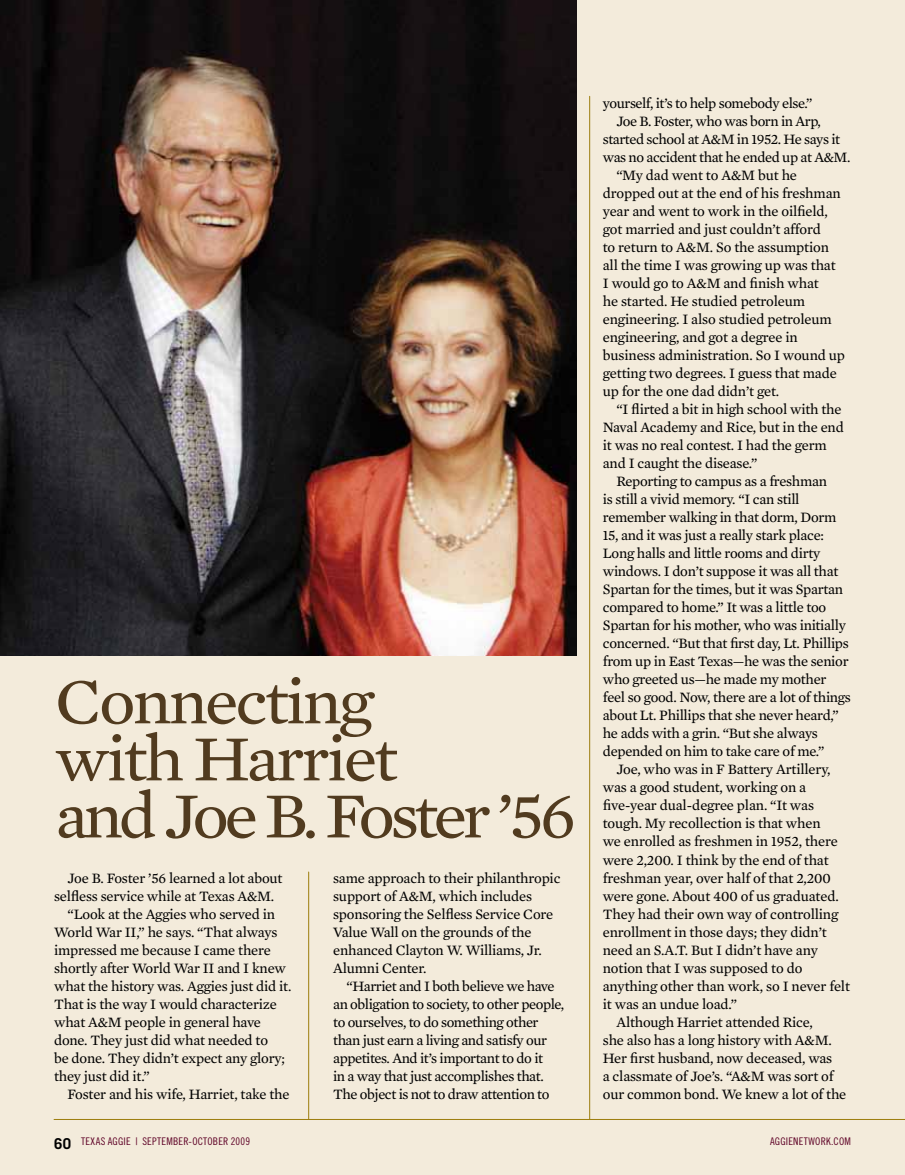
<style>
.page{position:relative;width:905px;height:1175px;background:#fff}
.page>*{position:absolute;margin:0;border:0;box-sizing:border-box;transform-origin:0 0}
.t1{font:65.4px/57px "Mercury Text G2";letter-spacing:-.04em;color:#513b1f;scale:1.05 1}
.t2{font:14.7px/18px "Mercury Text G2";letter-spacing:-.015em;color:#000}
.t3{font:10.5px "Trade Gothic Cond Eighteen";letter-spacing:.02em;color:#5d0025}
.s1{font-family:"Trade Gothic";font-weight:700;font-size:15px;color:#000}
</style>
<div class="page">
<div style="left:0;top:0;width:904px;height:1174px;background:#f3ebdb"></div>
<hr style="left:589px;top:96px;width:1px;height:1023px;background:#9c7d0d">
<hr style="left:308px;top:872px;width:1px;height:247px;background:#9c7d0d">
<hr style="left:54px;top:1119px;width:850px;height:1px;background:#9c7d0d">
<img style="left:0;top:0;width:576px;height:655px">
<h1 class="t1" style="left:55px;top:673px;width:497px">Connecting<br>with Harriet<br>and Joe B. Foster ’56</h1>
<p class="t2" style="left:68px;top:868px;width:216px">Joe B. Foster ’56 learned a lot about</p>
<p class="t2" style="left:54px;top:886px;width:222px">selfless service while at Texas A&amp;M.</p>
<p class="t2" style="left:68px;top:904px;width:209px">“Look at the Aggies who served in</p>
<p class="t2" style="left:54px;top:922px;width:225px">World War II,” he says. “That always</p>
<p class="t2" style="left:54px;top:940px;width:218px">impressed me because I came there</p>
<p class="t2" style="left:54px;top:958px;width:233px">shortly after World War II and I knew</p>
<p class="t2" style="left:54px;top:976px;width:239px">what the history was. Aggies just did it.</p>
<p class="t2" style="left:54px;top:994px;width:224px">That is the way I would characterize</p>
<p class="t2" style="left:54px;top:1012px;width:208px">what A&amp;M people in general have</p>
<p class="t2" style="left:54px;top:1030px;width:215px">done. They just did what needed to</p>
<p class="t2" style="left:54px;top:1048px;width:232px">be done. They didn’t expect any glory;</p>
<p class="t2" style="left:54px;top:1066px;width:97px">they just did it.”</p>
<p class="t2" style="left:68px;top:1084px;width:223px">Foster and his wife, Harriet, take the</p>
<p class="t2" style="left:333px;top:868px;width:229px">same approach to their philanthropic support of A&amp;M, which includes sponsoring the Selfless Service Core<br>Value Wall on the grounds of the enhanced Clayton W. Williams, Jr.<br>Alumni Center.</p>
<p class="t2" style="left:333px;top:976px;width:233px;text-indent:13px">“Harriet and I both believe we have an obligation to society, to other people, to ourselves, to do something other than just earn a living and satisfy our appetites. And it’s important to do it<br>in a way that just accomplishes that.<br>The object is not to draw attention to</p>
<p class="t2" style="left:603px;top:94px;width:211px">yourself, it’s to help somebody else.”</p>
<p class="t2" style="left:616px;top:112px;width:206px">Joe B. Foster, who was born in Arp,</p>
<p class="t2" style="left:603px;top:130px;width:239px">started school at A&amp;M in 1952. He says it</p>
<p class="t2" style="left:603px;top:148px;width:249px">was no accident that he ended up at A&amp;M.</p>
<p class="t2" style="left:616px;top:166px;width:182px">“My dad went to A&amp;M but he</p>
<p class="t2" style="left:603px;top:184px;width:239px">dropped out at the end of his freshman</p>
<p class="t2" style="left:603px;top:202px;width:227px">year and went to work in the oilfield,</p>
<p class="t2" style="left:603px;top:220px;width:220px">got married and just couldn’t afford</p>
<p class="t2" style="left:603px;top:238px;width:228px">to return to A&amp;M. So the assumption</p>
<p class="t2" style="left:603px;top:256px;width:234px">all the time I was growing up was that</p>
<p class="t2" style="left:603px;top:274px;width:217px">I would go to A&amp;M and finish what</p>
<p class="t2" style="left:603px;top:292px;width:204px">he started. He studied petroleum</p>
<p class="t2" style="left:603px;top:310px;width:230px">engineering. I also studied petroleum</p>
<p class="t2" style="left:603px;top:328px;width:196px">engineering, and got a degree in</p>
<p class="t2" style="left:603px;top:346px;width:244px">business administration. So I wound up</p>
<p class="t2" style="left:603px;top:364px;width:235px">getting two degrees. I guess that made</p>
<p class="t2" style="left:603px;top:382px;width:178px">up for the one dad didn’t get.</p>
<p class="t2" style="left:616px;top:400px;width:227px">“I flirted a bit in high school with the</p>
<p class="t2" style="left:603px;top:418px;width:242px">Naval Academy and Rice, but in the end</p>
<p class="t2" style="left:603px;top:436px;width:225px">it was no real contest. I had the germ</p>
<p class="t2" style="left:603px;top:454px;width:156px">and I caught the disease.”</p>
<p class="t2" style="left:616px;top:472px;width:212px">Reporting to campus as a freshman</p>
<p class="t2" style="left:603px;top:490px;width:198px">is still a vivid memory. “I can still</p>
<p class="t2" style="left:603px;top:508px;width:235px">remember walking in that dorm, Dorm</p>
<p class="t2" style="left:603px;top:526px;width:223px">15, and it was just a really stark place:</p>
<p class="t2" style="left:603px;top:544px;width:219px">Long halls and little rooms and dirty</p>
<p class="t2" style="left:603px;top:562px;width:237px">windows. I don’t suppose it was all that</p>
<p class="t2" style="left:603px;top:580px;width:242px">Spartan for the times, but it was Spartan</p>
<p class="t2" style="left:603px;top:598px;width:225px">compared to home.” It was a little too</p>
<p class="t2" style="left:603px;top:616px;width:244px">Spartan for his mother, who was initially</p>
<p class="t2" style="left:603px;top:634px;width:247px">concerned. “But that first day, Lt. Phillips</p>
<p class="t2" style="left:603px;top:652px;width:247px">from up in East Texas—he was the senior</p>
<p class="t2" style="left:603px;top:670px;width:225px">who greeted us—he made my mother</p>
<p class="t2" style="left:603px;top:688px;width:249px">feel so good. Now, there are a lot of things</p>
<p class="t2" style="left:603px;top:706px;width:237px">about Lt. Phillips that she never heard,”</p>
<p class="t2" style="left:603px;top:724px;width:217px">he adds with a grin. “But she always</p>
<p class="t2" style="left:603px;top:742px;width:223px">depended on him to take care of me.”</p>
<p class="t2" style="left:616px;top:760px;width:216px">Joe, who was in F Battery Artillery,</p>
<p class="t2" style="left:603px;top:778px;width:205px">was a good student, working on a</p>
<p class="t2" style="left:603px;top:796px;width:213px">five-year dual-degree plan. “It was</p>
<p class="t2" style="left:603px;top:814px;width:219px">tough. My recollection is that when</p>
<p class="t2" style="left:603px;top:832px;width:236px">we enrolled as freshmen in 1952, there</p>
<p class="t2" style="left:603px;top:850px;width:227px">were 2,200. I think by the end of that</p>
<p class="t2" style="left:603px;top:868px;width:229px">freshman year, over half of that 2,200</p>
<p class="t2" style="left:603px;top:886px;width:237px">were gone. About 400 of us graduated.</p>
<p class="t2" style="left:603px;top:904px;width:237px">They had their own way of controlling</p>
<p class="t2" style="left:603px;top:922px;width:225px">enrollment in those days; they didn’t</p>
<p class="t2" style="left:603px;top:940px;width:217px">need an S.A.T. But I didn’t have any</p>
<p class="t2" style="left:603px;top:958px;width:201px">notion that I was supposed to do</p>
<p class="t2" style="left:603px;top:976px;width:249px">anything other than work, so I never felt</p>
<p class="t2" style="left:603px;top:994px;width:136px">it was an undue load.”</p>
<p class="t2" style="left:616px;top:1012px;width:198px">Although Harriet attended Rice,</p>
<p class="t2" style="left:603px;top:1030px;width:230px">she also has a long history with A&amp;M.</p>
<p class="t2" style="left:603px;top:1048px;width:231px">Her first husband, now deceased, was</p>
<p class="t2" style="left:603px;top:1066px;width:232px">a classmate of Joe’s. “A&amp;M was sort of</p>
<p class="t2" style="left:603px;top:1084px;width:245px">our common bond. We knew a lot of the</p>
<p class="t3" style="left:54px;top:1135px;width:197px"><span class="s1">60</span> TEXAS AGGIE | SEPTEMBER-OCTOBER 2009</p>
<p class="t3" style="left:770px;top:1135px;width:70px">AGGIENETWORK.COM</p>
</div>
